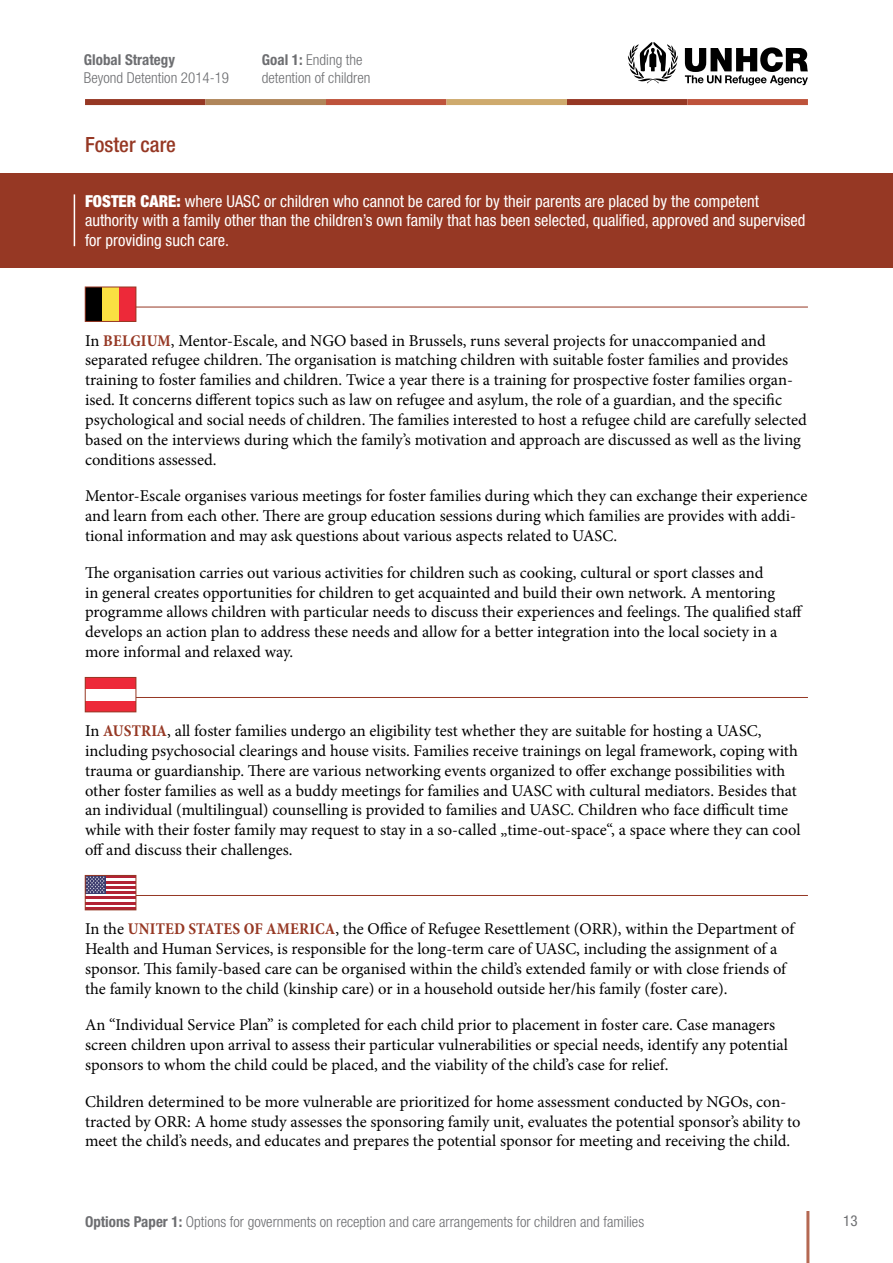
<style>
.page{position:relative;width:893px;height:1263px;background:#fff}
.page>*{position:absolute;margin:0;border:0;box-sizing:border-box;transform-origin:0 0}
.t1{font:500 condensed 21px "Helvetica Neue CE";color:#963824}
.t2{font:16.5px/19.8px "Minion Pro";color:#000}
.t3{font:condensed 16.5px/19.8px "Helvetica Neue CE";color:#fff}
.t4{font:300 condensed 15px/18px "Helvetica Neue CE";color:#6d6e71}
.t5{font:700 condensed 15px "Helvetica Neue CE";color:#6d6e71}
.t6{font:condensed 15px "Helvetica Neue CE";color:#6d6e71}
.s1{font-weight:700}
.s2{font-weight:900}
.s3{font-weight:700;font-stretch:condensed;color:#963824}
</style>
<div class="page">
<hr style="left:806px;top:1211px;width:3px;height:52px;background:#b46852">
<div style="left:85px;top:99px;width:121px;height:6px;background:#963824"></div>
<div style="left:326px;top:99px;width:120px;height:6px;background:#be533b"></div>
<div style="left:567px;top:99px;width:120px;height:6px;background:#963824"></div>
<div style="left:206px;top:99px;width:120px;height:6px;background:#b0865a"></div>
<div style="left:446px;top:99px;width:121px;height:6px;background:#ceaa6d"></div>
<div style="left:687px;top:99px;width:121px;height:6px;background:#be533b"></div>
<svg style="left:627px;top:42px;width:51px;height:41px"></svg>
<svg style="left:685px;top:47px;width:123px;height:38px"></svg>
<hr style="left:85px;top:307px;width:723px;height:1px;background:#963824">
<hr style="left:85px;top:697px;width:723px;height:1px;background:#963824">
<hr style="left:85px;top:895px;width:723px;height:1px;background:#963824">
<div style="left:85px;top:287px;width:51px;height:34px;background:#000"></div>
<div style="left:102px;top:287px;width:17px;height:34px;background:#fae042"></div>
<div style="left:119px;top:287px;width:17px;height:34px;background:#ed2939"></div>
<div style="left:85px;top:287px;width:51px;height:35px;border:1px solid #963824"></div>
<div style="left:85px;top:677px;width:51px;height:35px;background:#ed2939"></div>
<div style="left:85px;top:689px;width:51px;height:11px;background:#fff"></div>
<div style="left:85px;top:677px;width:51px;height:35px;border:1px solid #963824"></div>
<svg style="left:87px;top:883px;width:47px;height:22px"></svg>
<hr style="left:85px;top:875px;width:51px;height:3px;background:#b22234">
<hr style="left:85px;top:881px;width:51px;height:2px;background:#b22234">
<hr style="left:85px;top:886px;width:51px;height:3px;background:#b22234">
<hr style="left:85px;top:891px;width:51px;height:3px;background:#b22234">
<hr style="left:85px;top:897px;width:51px;height:2px;background:#b22234">
<hr style="left:85px;top:902px;width:51px;height:2px;background:#b22234">
<hr style="left:85px;top:907px;width:51px;height:3px;background:#b22234">
<div style="left:85px;top:875px;width:21px;height:19px;background:#3c3b6e"></div>
<svg style="left:87px;top:877px;width:18px;height:16px"></svg>
<div style="left:85px;top:875px;width:51px;height:35px;border:1px solid #963824"></div>
<div style="left:0;top:173px;width:893px;height:94px;background:#963824"></div>
<hr style="left:74px;top:194px;width:1px;height:52px;background:#fff">
<p class="t5" style="left:84px;top:51px;width:93px">Global Strategy</p>
<p class="t4" style="left:84px;top:69px;width:147px">Beyond Detention 2014-19</p>
<p class="t1" style="left:85px;top:133px;width:92px">Foster care</p>
<p class="t4" style="left:262px;top:51px;width:110px"><span class="s1">Goal 1:</span> Ending the detention of children</p>
<p class="t3" style="left:85px;top:191px;width:722px"><span class="s2">FOSTER CARE:</span> where UASC or children who cannot be cared for by their parents are placed by the competent authority with a family other than the children’s own family that has been selected, qualified, approved and supervised for providing such care.</p>
<p class="t2" style="left:85px;top:331px;width:723px">In <span class="s3">BELGIUM</span>, Mentor-Escale, and NGO based in Brussels, runs several projects for unaccompanied and separated refugee children. The organisation is matching children with suitable foster families and provides training to foster families and children. Twice a year there is a training for prospective foster families organ&shy;ised. It concerns different topics such as law on refugee and asylum, the role of a guardian, and the specific psychological and social needs of children. The families interested to host a refugee child are carefully selected based on the interviews during which the family’s motivation and approach are discussed as well as the living conditions assessed.</p>
<p class="t2" style="left:85px;top:486px;width:724px">Mentor-Escale organises various meetings for foster families during which they can exchange their experience and learn from each other. There are group education sessions during which families are provides with addi&shy;tional information and may ask questions about various aspects related to UASC.</p>
<p class="t2" style="left:85px;top:563px;width:719px">The organisation carries out various activities for children such as cooking, cultural or sport classes and<br>in general creates opportunities for children to get acquainted and build their own network. A mentoring programme allows children with particular needs to discuss their experiences and feelings. The qualified staff develops an action plan to address these needs and allow for a better integration into the local society in a more informal and relaxed way.</p>
<p class="t2" style="left:85px;top:721px;width:717px">In <span class="s3">AUSTRIA</span>, all foster families undergo an eligibility test whether they are suitable for hosting a UASC, including psychosocial clearings and house visits. Families receive trainings on legal framework, coping with trauma or guardianship. There are various networking events organized to offer exchange possibilities with other foster families as well as a buddy meetings for families and UASC with cultural mediators. Besides that an individual (multilingual) counselling is provided to families and UASC. Children who face difficult time while with their foster family may request to stay in a so-called „time-out-space“, a space where they can cool off and discuss their challenges.</p>
<p class="t2" style="left:85px;top:919px;width:711px">In the <span class="s3">UNITED STATES OF AMERICA</span>, the Office of Refugee Resettlement (ORR), within the Department of Health and Human Services, is responsible for the long-term care of UASC, including the assignment of a sponsor. This family-based care can be organised within the child’s extended family or with close friends of the family known to the child (kinship care) or in a household outside her/his family (foster care).</p>
<p class="t2" style="left:85px;top:1015px;width:705px">An “Individual Service Plan” is completed for each child prior to placement in foster care. Case managers screen children upon arrival to assess their particular vulnerabilities or special needs, identify any potential sponsors to whom the child could be placed, and the viability of the child’s case for relief.</p>
<p class="t2" style="left:85px;top:1092px;width:717px">Children determined to be more vulnerable are prioritized for home assessment conducted by NGOs, con&shy;tracted by ORR: A home study assesses the sponsoring family unit, evaluates the potential sponsor’s ability to meet the child’s needs, and educates and prepares the potential sponsor for meeting and receiving the child.</p>
<p class="t4" style="left:85px;top:1212px;width:561px"><span class="s1">Options Paper 1:</span> Options for governments on reception and care arrangements for children and families</p>
<p class="t6" style="left:843px;top:1212px;width:16px">13</p>
</div>
